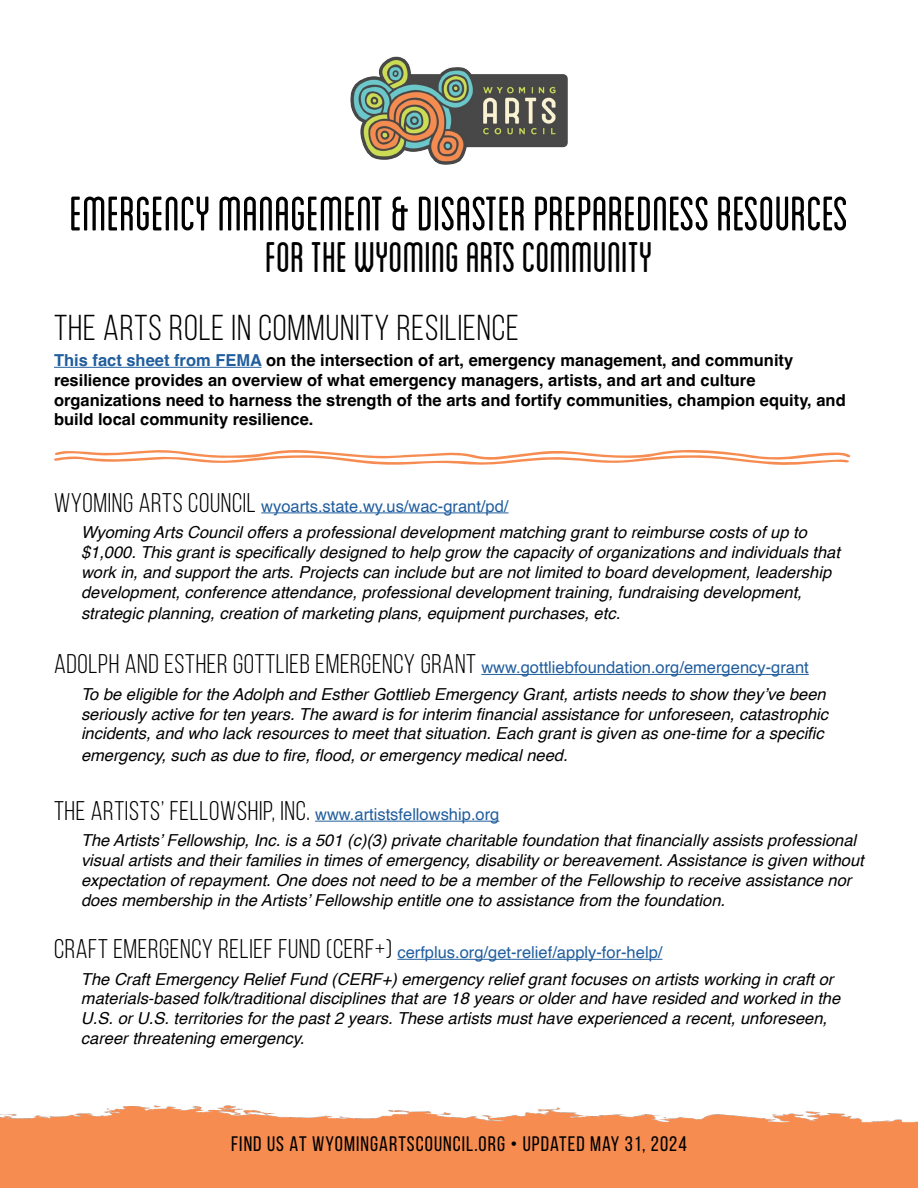
<style>
.page{position:relative;width:918px;height:1188px;background:#fff}
.page>*{position:absolute;margin:0;border:0;box-sizing:border-box;transform-origin:0 0}
.t1{font:condensed 51px "Blanch";color:#000}
.t2{font:condensed 45px "Blanch";color:#000}
.t3{font:36px "Bebas Neue";letter-spacing:.025em;color:#000}
.t4{font:27px "Bebas Neue";letter-spacing:.025em;color:#000}
.t5{font:21px "Bebas Neue";letter-spacing:.05em;color:#000}
.t6{font:italic 16.5px/19.8px "Helvetica";color:#000}
.t7{font:700 16.5px/19.8px "Helvetica";color:#000}
.s1{color:#215e9e}
.s2{font-family:"Bebas Neue";font-style:normal;font-size:27px}
.s3{font-style:normal;color:#215e9e}
.s4{font-family:"Helvetica";font-size:16.5px;color:#215e9e}
</style>
<div class="page">
<hr style="left:261px;top:512px;width:248px;height:1px;background:#215e9e">
<hr style="left:481px;top:674px;width:328px;height:1px;background:#215e9e">
<hr style="left:315px;top:821px;width:184px;height:1px;background:#215e9e">
<hr style="left:397px;top:959px;width:265px;height:1px;background:#215e9e">
<hr style="left:54px;top:367px;width:208px;height:1px;background:#215e9e">
<img style="left:0;top:1105px;width:918px;height:83px">
<svg style="left:54px;top:450px;width:796px;height:15px"></svg>
<img style="left:350px;top:56px;width:218px;height:109px">
<h1 class="t1" style="left:70px;top:186px;width:780px">EMERGENCY MANAGEMENT &amp; DISASTER PREPAREDNESS RESOURCES</h1>
<h2 class="t2" style="left:265px;top:233px;width:389px">FOR THE WYOMING ARTS COMMUNITY</h2>
<h3 class="t3" style="left:54px;top:308px;width:466px">THE ARTS ROLE IN COMMUNITY RESILIENCE</h3>
<p class="t7" style="left:54px;top:352px;width:793px"><span class="s1">This fact sheet from FEMA</span> on the intersection of art, emergency management, and community resilience provides an overview of what emergency managers, artists, and art and culture organizations need to harness the strength of the arts and fortify communities, champion equity, and build local community resilience.</p>
<p class="t6" style="left:81px;top:493px;width:727px;line-height:26.5px;text-indent:-27px"><span class="s2">WYOMING ARTS COUNCIL</span> <span class="s3">wyoarts.state.wy.us/wac-grant/pd/<br></span>Wyoming Arts Council offers a professional development matching grant to reimburse costs of up to</p>
<p class="t6" style="left:81px;top:543px;width:761px">$1,000. This grant is specifically designed to help grow the capacity of organizations and individuals that work in, and support the arts. Projects can include but are not limited to board development, leadership development, conference attendance, professional development training, fundraising development,</p>
<p class="t6" style="left:81px;top:604px;width:541px">strategic planning, creation of marketing plans, equipment purchases, etc.</p>
<p class="t6" style="left:81px;top:655px;width:746px;line-height:26.5px;text-indent:-27px"><span class="s2">ADOLPH AND ESTHER GOTTLIEB EMERGENCY GRANT</span> <span class="s3">www.gottliebfoundation.org/emergency-grant<br></span>To be eligible for the Adolph and Esther Gottlieb Emergency Grant, artists needs to show they’ve been</p>
<p class="t6" style="left:81px;top:704px;width:749px">seriously active for ten years. The award is for interim financial assistance for unforeseen, catastrophic incidents, and who lack resources to meet that situation. Each grant is given as one-time for a specific</p>
<p class="t6" style="left:81px;top:746px;width:488px">emergency, such as due to fire, flood, or emergency medical need.</p>
<h3 class="t4" style="left:54px;top:796px;width:447px">THE ARTISTS’ FELLOWSHIP, INC. <span class="s4">www.artistsfellowship.org</span></h3>
<p class="t6" style="left:81px;top:831px;width:784px">The Artists’ Fellowship, Inc. is a 501 (c)(3) private charitable foundation that financially assists professional visual artists and their families in times of emergency, disability or bereavement. Assistance is given without expectation of repayment. One does not need to be a member of the Fellowship to receive assistance nor does membership in the Artists’ Fellowship entitle one to assistance from the foundation.</p>
<p class="t6" style="left:81px;top:939px;width:754px;line-height:26.5px;text-indent:-27px"><span class="s2">CRAFT EMERGENCY RELIEF FUND (CERF+)</span> <span class="s3">cerfplus.org/get-relief/apply-for-help/<br></span>The Craft Emergency Relief Fund (CERF+) emergency relief grant focuses on artists working in craft or</p>
<p class="t6" style="left:81px;top:989px;width:761px">materials-based folk/traditional disciplines that are 18 years or older and have resided and worked in the<br>U.S. or U.S. territories for the past 2 years. These artists must have experienced a recent, unforeseen, career threatening emergency.</p>
<p class="t5" style="left:231px;top:1132px;width:457px">FIND US AT WYOMINGARTSCOUNCIL.ORG • UPDATED MAY 31, 2024</p>
</div>
